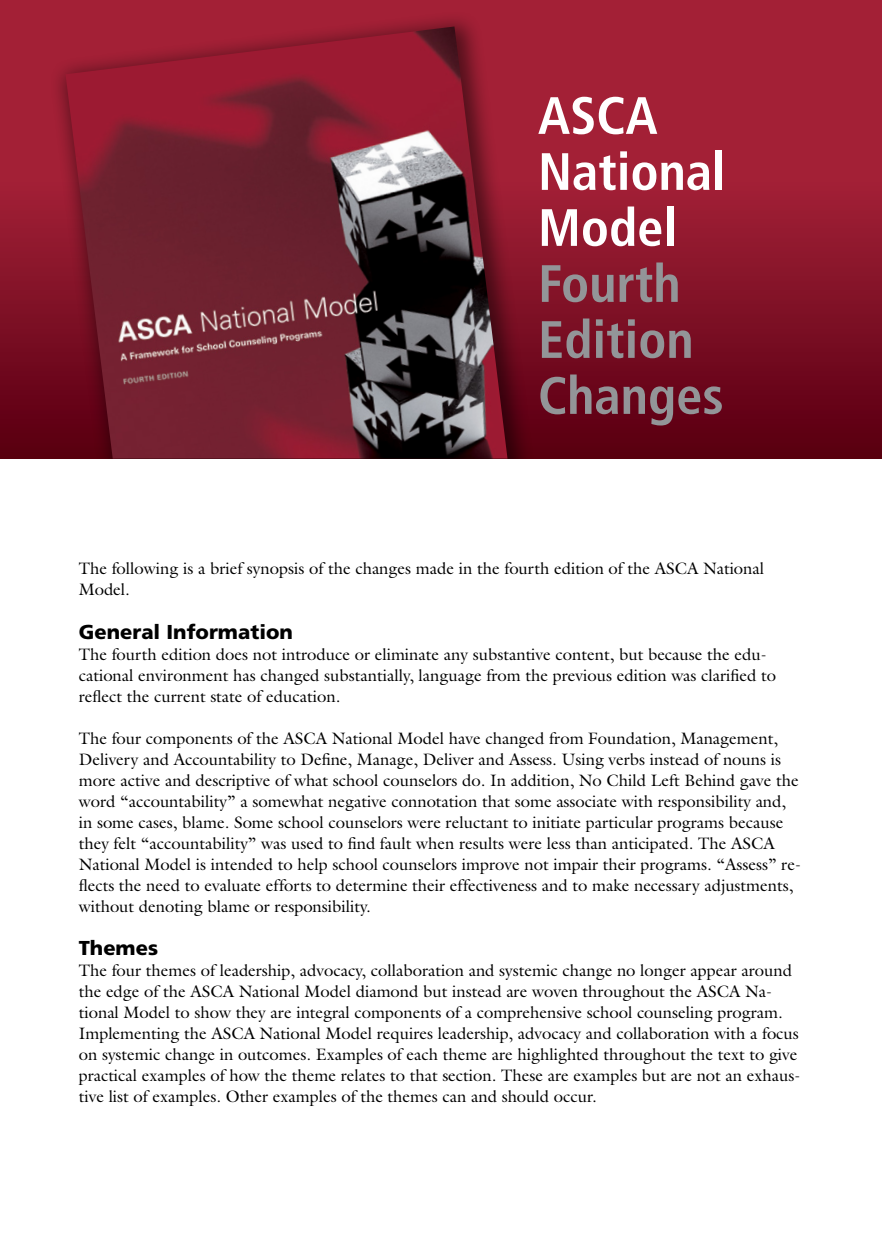
<style>
.page{position:relative;width:882px;height:1260px;background:#fff}
.page>*{position:absolute;margin:0;border:0;box-sizing:border-box;transform-origin:0 0}
.Section{font:700 condensed 52.5px/56px "Frutiger";color:#939598}
.Section-2{font:700 condensed 52.5px/56px "Frutiger";color:#fff}
.Subhead_Minor{font:900 20.12px "Frutiger";color:#000}
.Body_Text{font:16.62px/21px "Galliard";color:#000}
</style>
<div class="page">
<svg style="left:0;top:0;width:882px;height:459px;background:#8c152b"></svg>
<div style="left:49px;top:10px;width:489px;height:449px;background:#000;opacity:.5"></div>
<img style="left:66px;top:26px;width:442px;height:433px">
<p class="Section-2" style="left:538px;top:88px;width:189px">ASCA<br>National<br>Model</p>
<p class="Section" style="left:538px;top:256px;width:187px">Fourth<br>Edition<br>Changes</p>
<p class="Body_Text" style="left:79px;top:557px;width:687px">The following is a brief synopsis of the changes made in the fourth edition of the ASCA National<br>Model.</p>
<p class="Subhead_Minor" style="left:79px;top:619px;width:216px">General Information</p>
<p class="Body_Text" style="left:79px;top:643px;width:699px">The fourth edition does not introduce or eliminate any substantive content, but because the edu&shy;cational environment has changed substantially, language from the previous edition was clarified to reflect the current state of education.</p>
<p class="Body_Text" style="left:79px;top:727px;width:724px">The four components of the ASCA National Model have changed from Foundation, Management, Delivery and Accountability to Define, Manage, Deliver and Assess. Using verbs instead of nouns is more active and descriptive of what school counselors do. In addition, No Child Left Behind gave the word “accountability” a somewhat negative connotation that some associate with responsibility and, in some cases, blame. Some school counselors were reluctant to initiate particular programs because they felt “accountability” was used to find fault when results were less than anticipated. The ASCA National Model is intended to help school counselors improve not impair their programs. “Assess” re&shy;flects the need to evaluate efforts to determine their effectiveness and to make necessary adjustments, without denoting blame or responsibility.</p>
<p class="Subhead_Minor" style="left:79px;top:936px;width:81px">Themes</p>
<p class="Body_Text" style="left:79px;top:960px;width:723px">The four themes of leadership, advocacy, collaboration and systemic change no longer appear around the edge of the ASCA National Model diamond but instead are woven throughout the ASCA Na&shy;tional Model to show they are integral components of a comprehensive school counseling program.<br>Implementing the ASCA National Model requires leadership, advocacy and collaboration with a focus on systemic change in outcomes. Examples of each theme are highlighted throughout the text to give practical examples of how the theme relates to that section. These are examples but are not an exhaus&shy;tive list of examples. Other examples of the themes can and should occur.</p>
</div>
